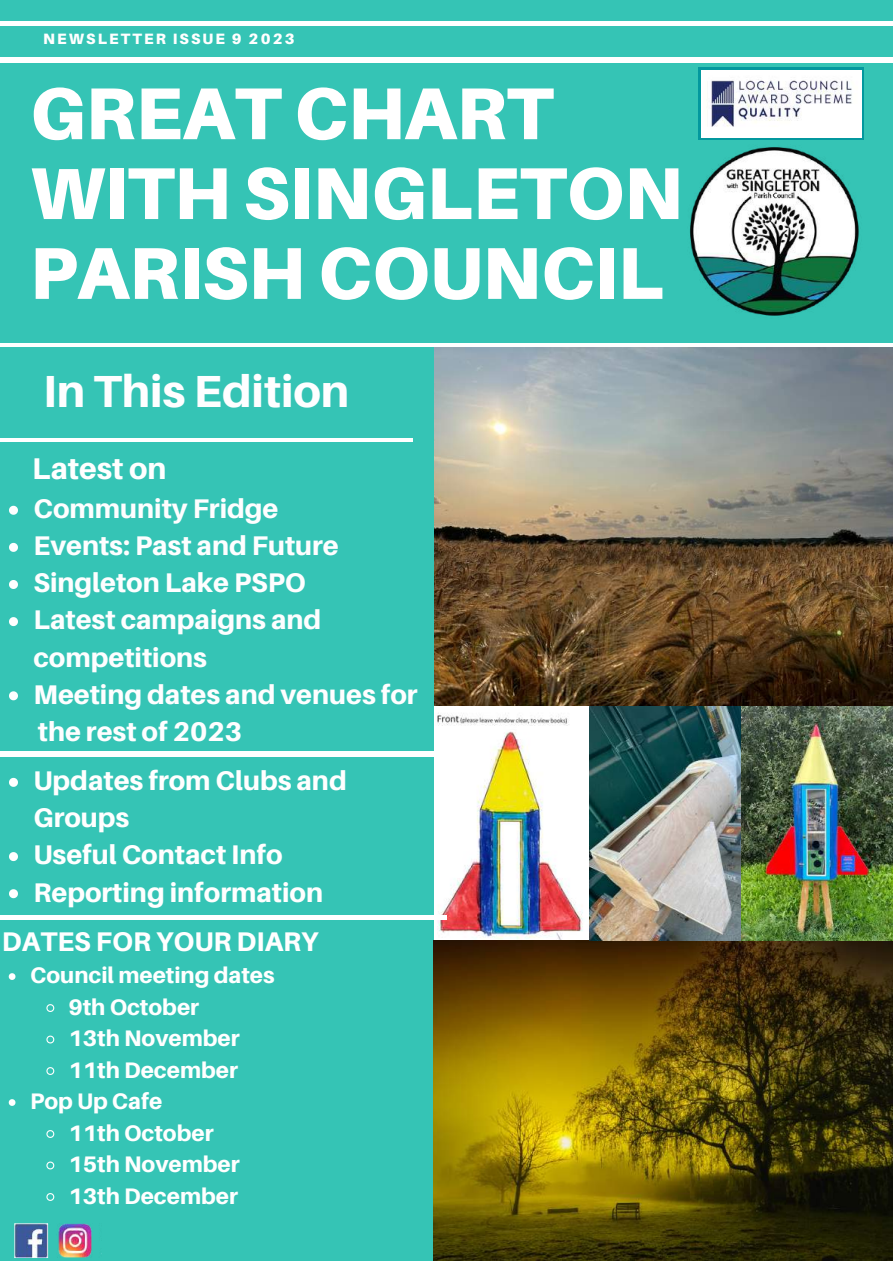
<style>
.page{position:relative;width:893px;height:1264px;background:#fff}
.page>*{position:absolute;margin:0;border:0;box-sizing:border-box;transform-origin:0 0}
.t1{font:900 73.5px/79.8px "Aileron";color:#fff}
.t2{font:800 45px "Aileron";color:#fefeff}
.t3{font:800 30px "Aileron";color:#fff}
.t4{font:800 27px/37px "Aileron";color:#fefeff}
.t5{font:800 27px/37px "Aileron";color:#fff}
.t6{font:800 22.5px "Aileron";color:#fff}
.t7{font:900 15px "Aileron";letter-spacing:.14em;color:#fff}
</style>
<div class="page">
<img style="left:433px;top:347px;width:459px;height:360px">
<img style="left:433px;top:707px;width:308px;height:233px">
<div style="left:0;top:347px;width:433px;height:913px;background:#35c4b5"></div>
<hr style="left:0;top:752px;width:433px;height:4px;background:#fff">
<div style="left:0;top:915px;width:446px;height:5px;background:#fff"></div>
<hr style="left:0;top:438px;width:412px;height:4px;background:#fff">
<div style="left:0;top:0;width:892px;height:343px;background:#35c4b5"></div>
<hr style="left:0;top:58px;width:892px;height:4px;background:#fff">
<div style="left:0;top:21px;width:892px;height:5px;background:#fff"></div>
<img style="left:690px;top:147px;width:169px;height:169px">
<svg style="left:698px;top:67px;width:166px;height:73px"></svg>
<img style="left:701px;top:70px;width:160px;height:67px">
<img style="left:15px;top:1223px;width:77px;height:34px">
<img style="left:433px;top:940px;width:459px;height:320px">
<img style="left:741px;top:707px;width:151px;height:233px">
<svg style="left:9px;top:973px;width:6px;height:6px"></svg>
<svg style="left:46px;top:1004px;width:9px;height:8px"></svg>
<svg style="left:46px;top:1035px;width:9px;height:9px"></svg>
<svg style="left:46px;top:1067px;width:9px;height:8px"></svg>
<svg style="left:9px;top:1099px;width:6px;height:6px"></svg>
<svg style="left:46px;top:1130px;width:9px;height:8px"></svg>
<svg style="left:46px;top:1161px;width:9px;height:9px"></svg>
<svg style="left:46px;top:1193px;width:9px;height:8px"></svg>
<svg style="left:9px;top:506px;width:9px;height:9px"></svg>
<svg style="left:9px;top:543px;width:9px;height:9px"></svg>
<svg style="left:9px;top:580px;width:9px;height:9px"></svg>
<svg style="left:9px;top:617px;width:9px;height:9px"></svg>
<svg style="left:9px;top:691px;width:9px;height:9px"></svg>
<svg style="left:9px;top:777px;width:9px;height:9px"></svg>
<svg style="left:9px;top:852px;width:9px;height:9px"></svg>
<svg style="left:9px;top:889px;width:9px;height:9px"></svg>
<p class="t7" style="left:43px;top:29px;width:253px">NEWSLETTER ISSUE 9 2023</p>
<h1 class="t1" style="left:30px;top:72px;width:654px">GREAT CHART<br>WITH SINGLETON<br>PARISH COUNCIL</h1>
<h2 class="t2" style="left:43px;top:363px;width:307px">In This Edition</h2>
<p class="t3" style="left:32px;top:449px;width:136px">Latest on</p>
<p class="t4" style="left:33px;top:489px;width:385px">Community Fridge<br>Events: Past and Future<br>Singleton Lake PSPO<br>Latest campaigns and competitions<br>Meeting dates and venues for</p>
<p class="t4" style="left:38px;top:712px;width:206px">the rest of 2023</p>
<p class="t5" style="left:33px;top:761px;width:315px">Updates from Clubs and<br>Groups<br>Useful Contact Info<br>Reporting information</p>
<p class="t5" style="left:2px;top:922px;width:318px">DATES FOR YOUR DIARY</p>
<p class="t6" style="left:30px;top:961px;width:246px">Council meeting dates</p>
<p class="t6" style="left:68px;top:992px;width:132px">9th October</p>
<p class="t6" style="left:68px;top:1024px;width:173px">13th November</p>
<p class="t6" style="left:68px;top:1055px;width:171px">11th December</p>
<p class="t6" style="left:30px;top:1087px;width:134px">Pop Up Cafe</p>
<p class="t6" style="left:68px;top:1118px;width:147px">11th October</p>
<p class="t6" style="left:68px;top:1150px;width:173px">15th November</p>
<p class="t6" style="left:68px;top:1181px;width:171px">13th December</p>
</div>
